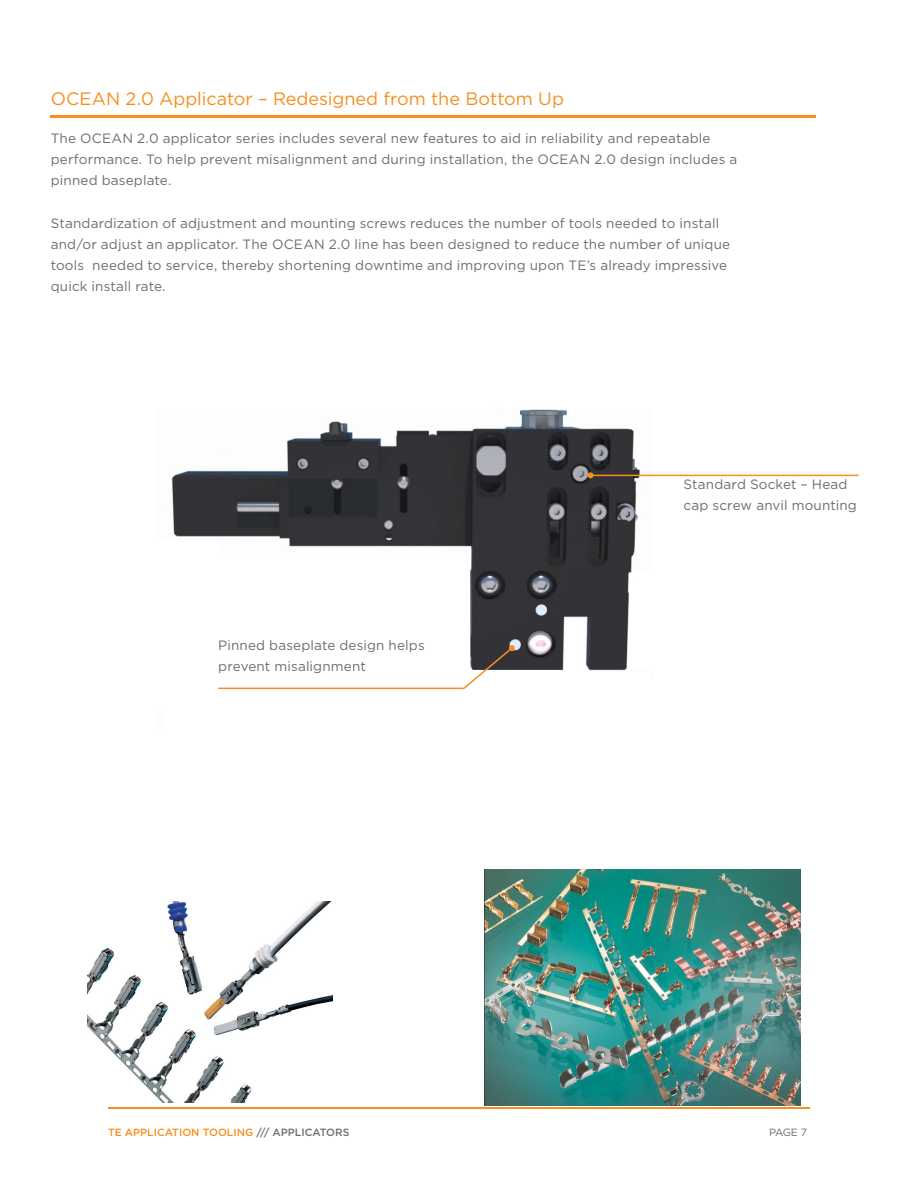
<style>
.page{position:relative;width:918px;height:1188px;background:#fff}
.page>*{position:absolute;margin:0;border:0;box-sizing:border-box;transform-origin:0 0}
.t1{font:18px "Gotham";color:#f68f1e}
.t2{font:13.5px/21px "Gotham";letter-spacing:.01em;color:#6c6d70}
.t3{font:500 10.5px "Gotham";color:#f68f1e}
.t4{font:10.5px "Gotham";color:#696b73}
.s1{color:#6c6d70}
</style>
<div class="page">
<hr style="left:108px;top:1107px;width:702px;height:1px;background:#f68f1e">
<img style="left:87px;top:902px;width:245px;height:200px">
<hr style="left:51px;top:116px;width:765px;height:2px;background:#f68f1e">
<img style="left:171px;top:409px;width:482px;height:281px">
<hr style="left:591px;top:475px;width:268px;height:1px;background:#f68f1e">
<svg style="left:588px;top:472px;width:6px;height:6px"></svg>
<svg style="left:462px;top:645px;width:53px;height:45px"></svg>
<hr style="left:218px;top:688px;width:246px;height:1px;background:#f68f1e">
<img style="left:485px;top:869px;width:315px;height:237px">
<h1 class="t1" style="left:51px;top:87px;width:515px">OCEAN 2.0 Applicator – Redesigned from the Bottom Up</h1>
<p class="t2" style="left:51px;top:128px;width:688px">The OCEAN 2.0 applicator series includes several new features to aid in reliability and repeatable performance. To help prevent misalignment and during installation, the OCEAN 2.0 design includes a pinned baseplate.</p>
<p class="t2" style="left:51px;top:212px;width:681px">Standardization of adjustment and mounting screws reduces the number of tools needed to install and/or adjust an applicator. The OCEAN 2.0 line has been designed to reduce the number of unique tools needed to service, thereby shortening downtime and improving upon TE’s already impressive quick install rate.</p>
<p class="t2" style="left:218px;top:635px;width:208px">Pinned baseplate design helps prevent misalignment</p>
<p class="t2" style="left:684px;top:474px;width:175px">Standard Socket – Head cap screw anvil mounting</p>
<p class="t3" style="left:108px;top:1125px;width:243px">TE APPLICATION TOOLING <span class="s1">/// APPLICATORS</span></p>
<p class="t4" style="left:769px;top:1125px;width:39px">PAGE 7</p>
</div>
